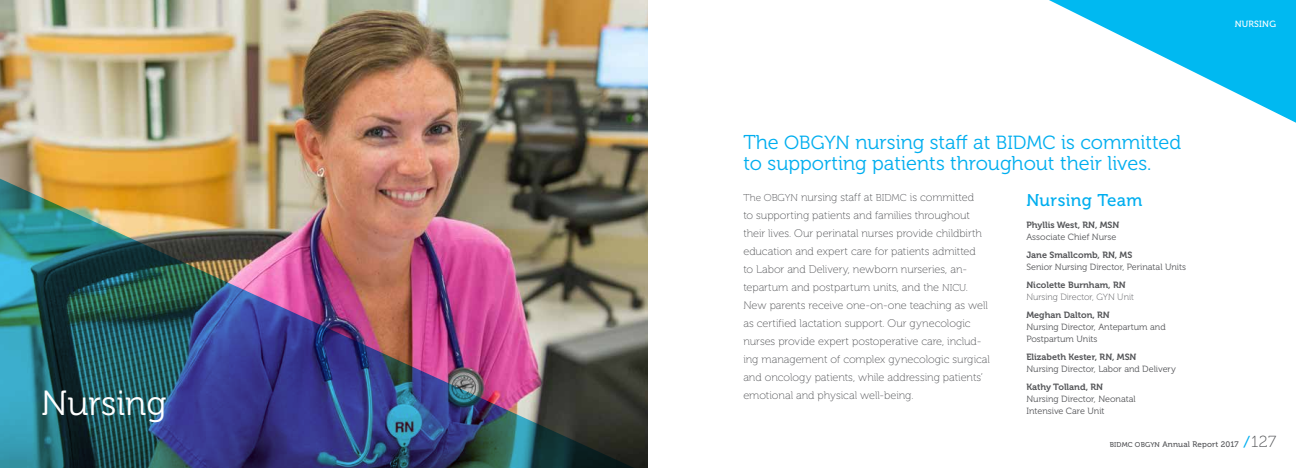
<style>
.page{position:relative;width:1296px;height:468px;background:#fff}
.page>*{position:absolute;margin:0;border:0;box-sizing:border-box;transform-origin:0 0}
.t1{font:34.8px "Museo 300";color:#fff}
.t2{font:20px/21px "Museo 300";color:#00aeef}
.t3{font:17px "Museo 500";letter-spacing:.02em;color:#00aeef}
.t4{font:11px/18px "Museo 100";letter-spacing:-.005em;color:#535457}
.t5{font:9px/12px "Museo 300";color:#535457}
.t6{font:9px "Museo 700";color:#535457}
.t7{font:9px "Museo 100";color:#535457}
.t8{font:9px "Museo 500";letter-spacing:.02em;color:#fff}
.t9{font:8px "Museo 500";letter-spacing:.02em;color:#535457}
.s1{font-size:19px}
.s2{font-size:10px}
.s3{font-size:7px}
.s4{font-size:15px;color:#00aeef}
.s5{font-family:"Museo 100";font-size:16px}
</style>
<div class="page">
<svg style="left:1049px;top:0;width:247px;height:123px"></svg>
<img style="left:0;top:0;width:648px;height:162px">
<img style="left:0;top:162px;width:648px;height:306px">
<h1 class="t1" style="left:41px;top:384px;width:127px">Nursing</h1>
<h2 class="t2" style="left:743px;top:133px;width:439px">The <span class="s1">OBGYN</span> nursing staff at <span class="s1">BIDMC</span> is committed to supporting patients throughout their lives.</h2>
<p class="t4" style="left:743px;top:189px;width:248px"><span class="s2">The OBGYN</span> nursing staff at <span class="s2">BIDMC</span> is committed<br>to supporting patients and families throughout their lives. Our perinatal nurses provide childbirth education and expert care for patients admitted<br>to Labor and Delivery, newborn nurseries, an&shy;tepartum and postpartum units, and the <span class="s2">NICU</span>.<br>New parents receive one-on-one teaching as well as certified lactation support. Our gynecologic nurses provide expert postoperative care, includ&shy;ing management of complex gynecologic surgical and oncology patients, while addressing patients’ emotional and physical well-being.</p>
<h3 class="t3" style="left:1026px;top:191px;width:118px">Nursing Team</h3>
<p class="t6" style="left:1026px;top:220px;width:95px">Phyllis West, RN, MSN</p>
<p class="t5" style="left:1026px;top:231px;width:91px">Associate Chief Nurse</p>
<p class="t6" style="left:1026px;top:250px;width:107px">Jane Smallcomb, RN, MS</p>
<p class="t5" style="left:1026px;top:261px;width:161px">Senior Nursing Director, Perinatal Units</p>
<p class="t6" style="left:1026px;top:280px;width:101px">Nicolette Burnham, RN</p>
<p class="t7" style="left:1026px;top:292px;width:109px">Nursing Director, GYN Unit</p>
<p class="t6" style="left:1026px;top:310px;width:85px">Meghan Dalton, RN</p>
<p class="t5" style="left:1026px;top:321px;width:141px">Nursing Director, Antepartum and<br>Postpartum Units</p>
<p class="t6" style="left:1026px;top:352px;width:112px">Elizabeth Kester, RN, MSN</p>
<p class="t5" style="left:1026px;top:363px;width:151px">Nursing Director, Labor and Delivery</p>
<p class="t6" style="left:1026px;top:382px;width:78px">Kathy Tolland, RN</p>
<p class="t5" style="left:1026px;top:393px;width:111px">Nursing Director, Neonatal<br>Intensive Care Unit</p>
<p class="t8" style="left:1235px;top:19px;width:43px">NURSING</p>
<p class="t9" style="left:1110px;top:440px;width:168px"><span class="s3">BIDMC OBGYN</span> Annual Report 2017 <span class="s4">/</span><span class="s5">127</span></p>
</div>
